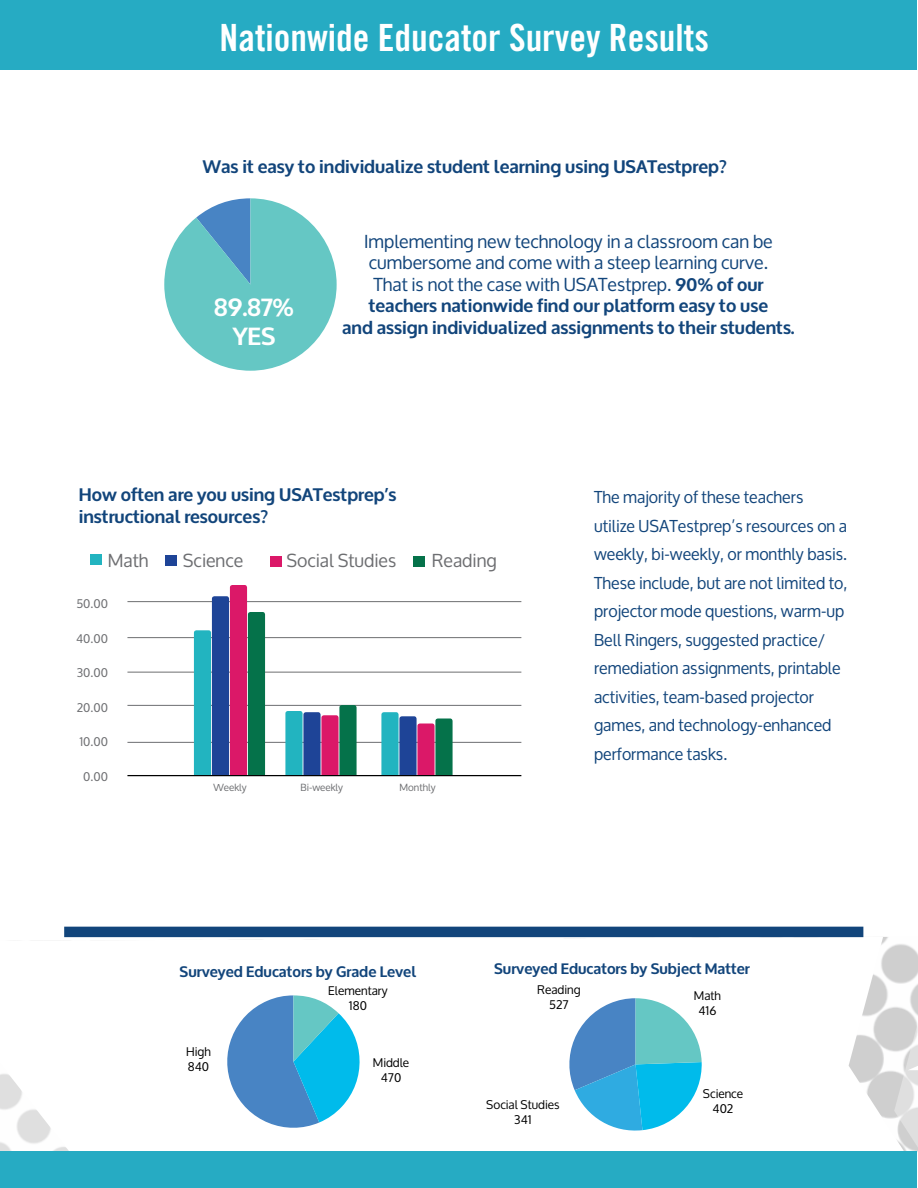
<style>
.page{position:relative;width:918px;height:1188px;background:#fff}
.page>*{position:absolute;margin:0;border:0;box-sizing:border-box;transform-origin:0 0}
.t1{font:37.5px "Trade Gothic LT Std Bd Cn 20";color:#fff}
.t2{font:700 24.6px/29.5px "Oxygen";color:#fff;text-align:center}
.t3{font:18px/21.6px "Oxygen";color:#12457b;text-align:center}
.t4{font:700 18px/22.5px "Oxygen";color:#12457b}
.t5{font:18px "Oxygen";color:#6d6e71}
.t6{font:16.5px/28.5px "Oxygen";color:#12457b}
.t7{font:700 15px "Oxygen";color:#12457b}
.t8{font:12px/15px "Oxygen";color:#000;text-align:center}
.t9{font:12px "Oxygen";color:#6d6e71}
.t10{font:9.9px "Oxygen";color:#6d6e71}
.s1{font-weight:700}
</style>
<div class="page">
<svg style="left:0;top:937px;width:918px;height:250px"></svg>
<svg style="left:908px;top:983px;width:10px;height:87px"></svg>
<div style="left:64px;top:927px;width:799px;height:10px;background:#12457b"></div>
<div style="left:1px;top:0;width:916px;height:70px;background:#26abc3"></div>
<div style="left:1px;top:1151px;width:916px;height:37px;background:#26abc3"></div>
<div style="left:464px;top:955px;width:316px;height:26px;background:#fff"></div>
<div style="left:140px;top:958px;width:316px;height:26px;background:#fff"></div>
<hr style="left:127px;top:775px;width:394px;height:1px;background:#000">
<hr style="left:127px;top:742px;width:394px;height:1px;background:#6d6e71">
<hr style="left:127px;top:705px;width:394px;height:1px;background:#6d6e71">
<hr style="left:127px;top:672px;width:394px;height:1px;background:#6d6e71">
<hr style="left:127px;top:637px;width:394px;height:1px;background:#6d6e71">
<hr style="left:127px;top:601px;width:394px;height:1px;background:#6d6e71">
<div style="left:90px;top:554px;width:11px;height:11px;background:#22b4c0"></div>
<svg style="left:194px;top:585px;width:71px;height:190px;background:#667191"></svg>
<svg style="left:285px;top:705px;width:72px;height:70px;background:#5a7590"></svg>
<div style="left:166px;top:555px;width:11px;height:11px;background:#1e4497"></div>
<div style="left:270px;top:556px;width:12px;height:11px;background:#db1868"></div>
<div style="left:413px;top:556px;width:12px;height:11px;background:#05724a"></div>
<svg style="left:381px;top:712px;width:72px;height:63px;background:#5c7895"></svg>
<svg style="left:227px;top:995px;width:133px;height:133px"></svg>
<svg style="left:569px;top:998px;width:133px;height:133px"></svg>
<svg style="left:164px;top:198px;width:173px;height:173px"></svg>
<h1 class="t1" style="left:220px;top:15px;width:491px">Nationwide Educator Survey Results</h1>
<p class="t4" style="left:203px;top:156px;width:525px">Was it easy to individualize student learning using USATestprep?</p>
<h2 class="t2" style="left:214px;top:293px;width:81px">89.87%<br>YES</h2>
<p class="t3" style="left:342px;top:231px;width:454px">Implementing new technology in a classroom can be cumbersome and come with a steep learning curve.<br>That is not the case with USATestprep. <span class="s1">90% of our teachers nationwide find our platform easy to use<br>and assign individualized assignments to their students.</span></p>
<p class="t4" style="left:79px;top:484px;width:319px">How often are you using USATestprep’s instructional resources?</p>
<p class="t5" style="left:108px;top:550px;width:42px">Math</p>
<p class="t5" style="left:183px;top:550px;width:62px">Science</p>
<p class="t5" style="left:286px;top:550px;width:112px">Social Studies</p>
<p class="t5" style="left:432px;top:550px;width:66px">Reading</p>
<p class="t9" style="left:76px;top:597px;width:33px">50.00</p>
<p class="t9" style="left:76px;top:631px;width:33px">40.00</p>
<p class="t9" style="left:77px;top:666px;width:33px">30.00</p>
<p class="t9" style="left:77px;top:700px;width:33px">20.00</p>
<p class="t9" style="left:79px;top:735px;width:30px">10.00</p>
<p class="t9" style="left:83px;top:769px;width:26px">0.00</p>
<p class="t10" style="left:214px;top:781px;width:35px">Weekly</p>
<p class="t10" style="left:301px;top:781px;width:44px">Bi-weekly</p>
<p class="t10" style="left:400px;top:781px;width:38px">Monthly</p>
<p class="t6" style="left:594px;top:483px;width:255px">The majority of these teachers utilize USATestprep’s resources on a weekly, bi-weekly, or monthly basis.<br>These include, but are not limited to, projector mode questions, warm-up Bell Ringers, suggested practice/ remediation assignments, printable activities, team-based projector games, and technology-enhanced performance tasks.</p>
<p class="t7" style="left:180px;top:962px;width:238px">Surveyed Educators by Grade Level</p>
<p class="t7" style="left:494px;top:959px;width:257px">Surveyed Educators by Subject Matter</p>
<p class="t8" style="left:328px;top:983px;width:61px">Elementary<br>180</p>
<p class="t8" style="left:694px;top:988px;width:29px">Math<br>416</p>
<p class="t8" style="left:537px;top:982px;width:45px">Reading<br>527</p>
<p class="t8" style="left:186px;top:1044px;width:26px;text-align:left">High<br>840</p>
<p class="t8" style="left:373px;top:1055px;width:38px">Middle<br>470</p>
<p class="t8" style="left:486px;top:1097px;width:75px">Social Studies<br>341</p>
<p class="t8" style="left:703px;top:1086px;width:42px">Science<br>402</p>
</div>
